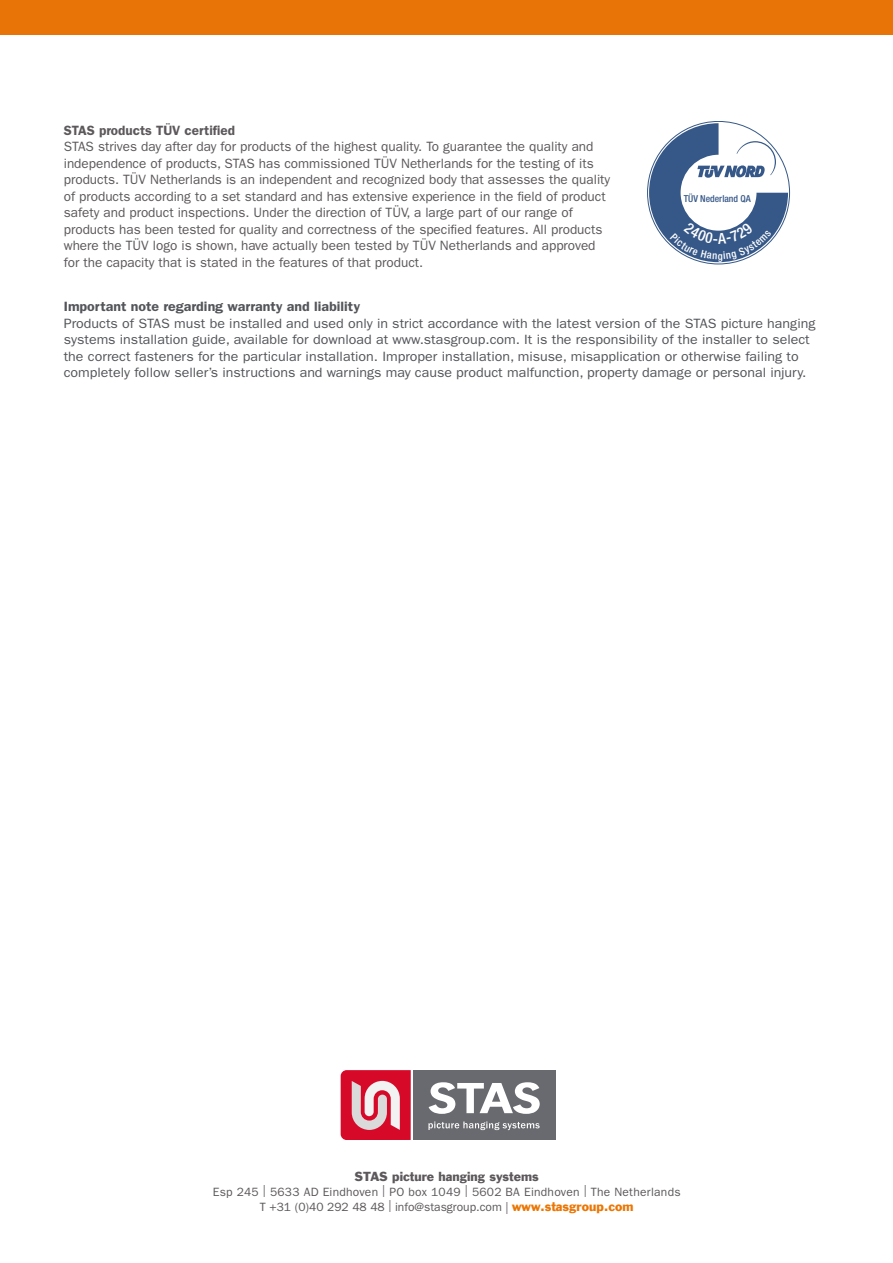
<style>
.page{position:relative;width:893px;height:1263px;background:#fff}
.page>*{position:absolute;margin:0;border:0;box-sizing:border-box;transform-origin:0 0}
.t1{font:13.5px/16.5px "ITC Franklin Gothic Std";color:#5c585b}
.t2{font:13.5px/16.5px "ITC Franklin Gothic Std";color:#54555a;scale:1.05 1}
.t3{font:600 13.5px "ITC Franklin Gothic Std";color:#54555a;scale:1.05 1}
.t4{font:600 13.5px "ITC Franklin Gothic Std";color:#5c585b}
.t5{font:12px/15px "ITC Franklin Gothic Std";letter-spacing:.02em;color:#5c585b;text-align:center}
.t6{font:12px "Franklin Gothic";color:#5c585b}
.t7{font:500 condensed 9.6px "Helvetica Neue LT";color:#365888}
.s1{font-family:"Franklin Gothic";color:#eb7604}
</style>
<div class="page">
<div style="left:0;top:0;width:893px;height:34px;background:#e87307"></div>
<div style="left:413px;top:1070px;width:142px;height:70px;background:#696a6f"></div>
<svg style="left:429px;top:1082px;width:111px;height:32px"></svg>
<svg style="left:341px;top:1070px;width:70px;height:70px;background:#dc5267"></svg>
<svg style="left:428px;top:1121px;width:112px;height:9px"></svg>
<svg style="left:649px;top:123px;width:139px;height:139px"></svg>
<p class="t4" style="left:64px;top:122px;width:173px">STAS products TÜV certified</p>
<p class="t1" style="left:64px;top:138px;width:548px">STAS strives day after day for products of the highest quality. To guarantee the quality and independence of products, STAS has commissioned TÜV Netherlands for the testing of its products. TÜV Netherlands is an independent and recognized body that assesses the quality of products according to a set standard and has extensive experience in the field of product safety and product inspections. Under the direction of TÜV, a large part of our range of products has been tested for quality and correctness of the specified features. All products where the TÜV logo is shown, have actually been tested by TÜV Netherlands and approved for the capacity that is stated in the features of that product.</p>
<p class="t7" style="left:684px;top:192px;width:69px">TÜV Nederland QA</p>
<p class="t3" style="left:64px;top:299px;width:284px">Important note regarding warranty and liability</p>
<p class="t2" style="left:64px;top:315px;width:717px">Products of STAS must be installed and used only in strict accordance with the latest version of the STAS picture hanging systems installation guide, available for download at www.stasgroup.com. It is the responsibility of the installer to select the correct fasteners for the particular installation. Improper installation, misuse, misapplication or otherwise failing to completely follow seller’s instructions and warnings may cause product malfunction, property damage or personal injury.</p>
<p class="t6" style="left:355px;top:1168px;width:186px">STAS picture hanging systems</p>
<p class="t5" style="left:213px;top:1184px;width:469px">Esp 245 | 5633 AD Eindhoven | PO box 1049 | 5602 BA Eindhoven | The Netherlands<br>T +31 (0)40 292 48 48 | info@stasgroup.com | <span class="s1">www.stasgroup.com</span></p>
</div>
